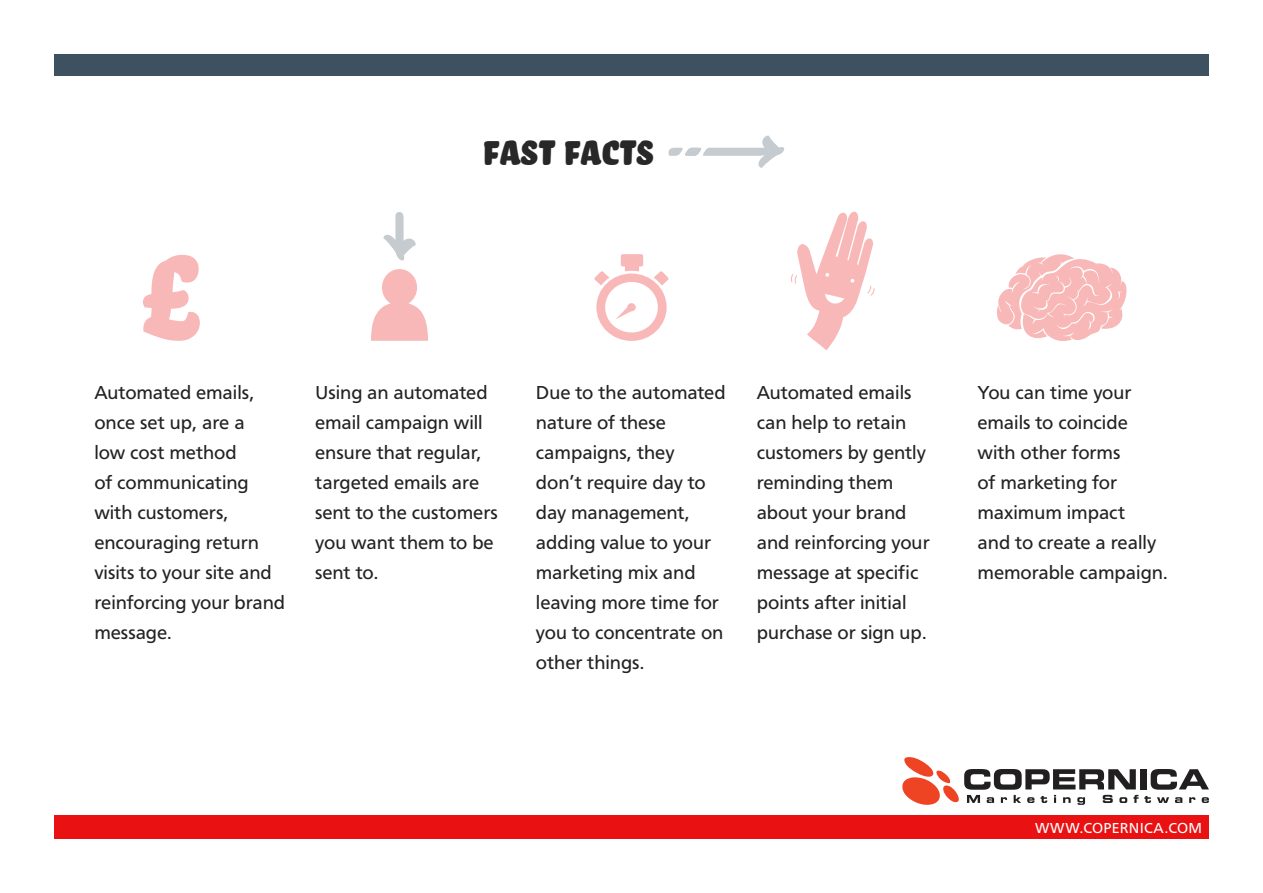
<style>
.page{position:relative;width:1263px;height:893px;background:#fff}
.page>*{position:absolute;margin:0;border:0;box-sizing:border-box;transform-origin:0 0}
.t1{font:45px "Bello Sm Cp";color:#292829}
.t2{font:19.5px/30px "Carto Gothic Std";color:#222223}
.t3{font:15px "Carto Gothic Std";letter-spacing:.02em;color:#fff}
</style>
<div class="page">
<div style="left:54px;top:816px;width:1155px;height:23px;background:#e91112"></div>
<div style="left:54px;top:54px;width:1155px;height:21px;background:#3e5160"></div>
<svg style="left:1144px;top:796px;width:7px;height:7px"></svg>
<svg style="left:1157px;top:797px;width:12px;height:6px"></svg>
<svg style="left:1175px;top:797px;width:7px;height:6px"></svg>
<svg style="left:1189px;top:797px;width:6px;height:6px"></svg>
<svg style="left:1202px;top:797px;width:7px;height:6px"></svg>
<svg style="left:902px;top:757px;width:236px;height:48px"></svg>
<div style="left:1140px;top:769px;width:6px;height:20px;background:#221f20"></div>
<svg style="left:1151px;top:769px;width:58px;height:21px"></svg>
<svg style="left:383px;top:212px;width:33px;height:48px"></svg>
<svg style="left:143px;top:255px;width:57px;height:86px"></svg>
<svg style="left:371px;top:269px;width:57px;height:72px"></svg>
<svg style="left:594px;top:254px;width:75px;height:87px"></svg>
<div style="left:627px;top:303px;width:9px;height:8px;background:#f8b8b8;border-radius:50%"></div>
<svg style="left:791px;top:211px;width:84px;height:139px"></svg>
<svg style="left:997px;top:254px;width:130px;height:87px"></svg>
<svg style="left:668px;top:136px;width:116px;height:32px"></svg>
<h1 class="t1" style="left:482px;top:128px;width:172px">fast facts</h1>
<p class="t2" style="left:94px;top:378px;width:192px">Automated emails, once set up, are a<br>low cost method<br>of communicating with customers, encouraging return visits to your site and reinforcing your brand message.</p>
<p class="t2" style="left:315px;top:377px;width:184px">Using an automated email campaign will ensure that regular, targeted emails are sent to the customers you want them to be sent to.</p>
<p class="t2" style="left:536px;top:377px;width:191px">Due to the automated nature of these campaigns, they<br>don’t require day to day management, adding value to your marketing mix and leaving more time for you to concentrate on other things.</p>
<p class="t2" style="left:757px;top:377px;width:174px">Automated emails can help to retain customers by gently reminding them about your brand and reinforcing your message at specific points after initial purchase or sign up.</p>
<p class="t2" style="left:977px;top:377px;width:192px">You can time your emails to coincide with other forms<br>of marketing for maximum impact<br>and to create a really memorable campaign.</p>
<p class="t3" style="left:1035px;top:819px;width:169px">www.copernica.com</p>
</div>
